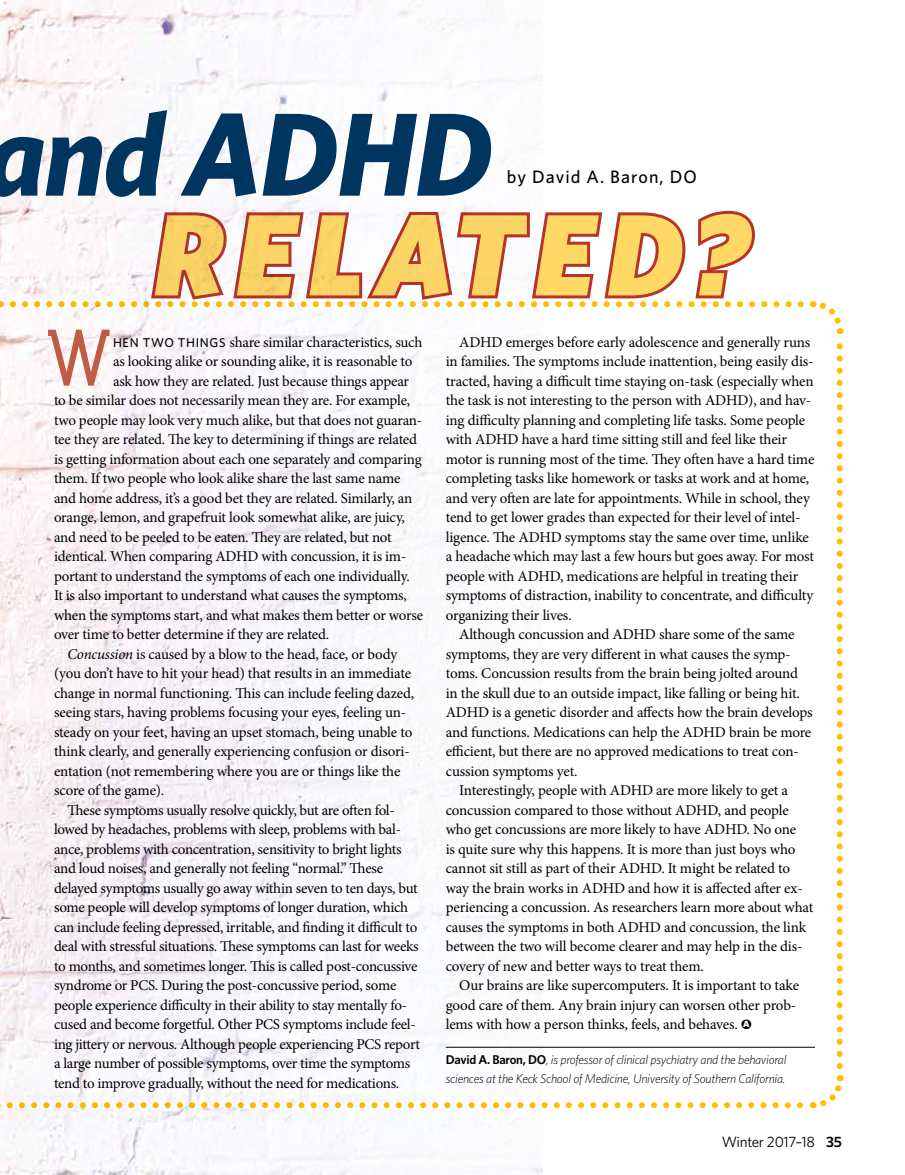
<style>
.page{position:relative;width:905px;height:1175px;background:#fff}
.page>*{position:absolute;margin:0;border:0;box-sizing:border-box;transform-origin:0 0}
.t1{font:italic 700 118.5px "Whitney";letter-spacing:-.02em;color:#003560}
.t2{font:italic 900 115.95px "Whitney";letter-spacing:.09em;color:#ffd866}
.t3{font:300 93.3px "Triplex Serif OT";color:#c25b45;scale:.9 1}
.t4{font:500 18px "Whitney";letter-spacing:.06em;color:#000}
.t5{font:15px/19.5px "Minion Pro";letter-spacing:-.015em;color:#000}
.t6{font:15px "Whitney";letter-spacing:-.02em;color:#000}
.t7{font:italic 300 12.75px/19.5px "Whitney";letter-spacing:-.02em;color:#000}
.s1{font-family:"Whitney";font-weight:500;font-size:12.75px}
.s2{font-style:italic}
.s3{font-family:"Whitney";font-weight:900;font-size:9px;color:#fff}
.s4{font-weight:600;font-style:normal}
.s5{font-weight:600}
</style>
<div class="page">
<img style="left:0;top:0;width:542px;height:1174px">
<svg style="left:0;top:1102px;width:803px;height:6px"></svg>
<svg style="left:812px;top:1075px;width:32px;height:34px"></svg>
<svg style="left:811px;top:301px;width:33px;height:765px"></svg>
<hr style="left:446px;top:1047px;width:368px;height:1px;background:#000">
<svg style="left:0;top:208px;width:800px;height:99px"></svg>
<h1 class="t1" style="left:-15px;top:83px;width:509px">and ADHD</h1>
<p class="t4" style="left:507px;top:165px;width:191px">by David A. Baron, DO</p>
<h2 class="t2" style="left:152px;top:185px;width:598px">RELATED?</h2>
<h3 class="t3" style="left:48px;top:308px;width:70px">W</h3>
<p class="t5" style="left:113px;top:332px;width:311px"><span class="s1">HEN TWO THINGS</span> share similar characteristics, such</p>
<p class="t5" style="left:113px;top:352px;width:301px">as looking alike or sounding alike, it is reasonable to</p>
<p class="t5" style="left:113px;top:371px;width:297px">ask how they are related. Just because things appear</p>
<p class="t5" style="left:54px;top:391px;width:357px">to be similar does not necessarily mean they are. For example,</p>
<p class="t5" style="left:54px;top:410px;width:370px">two people may look very much alike, but that does not guaran-</p>
<p class="t5" style="left:54px;top:430px;width:364px">tee they are related. The key to determining if things are related</p>
<p class="t5" style="left:54px;top:449px;width:369px">is getting information about each one separately and comparing</p>
<p class="t5" style="left:54px;top:469px;width:348px">them. If two people who look alike share the last same name</p>
<p class="t5" style="left:54px;top:488px;width:360px">and home address, it’s a good bet they are related. Similarly, an</p>
<p class="t5" style="left:54px;top:508px;width:352px">orange, lemon, and grapefruit look somewhat alike, are juicy,</p>
<p class="t5" style="left:54px;top:527px;width:339px">and need to be peeled to be eaten. They are related, but not</p>
<p class="t5" style="left:54px;top:547px;width:354px">identical. When comparing ADHD with concussion, it is im-</p>
<p class="t5" style="left:54px;top:566px;width:357px">portant to understand the symptoms of each one individually.</p>
<p class="t5" style="left:54px;top:586px;width:354px">It is also important to understand what causes the symptoms,</p>
<p class="t5" style="left:54px;top:605px;width:370px">when the symptoms start, and what makes them better or worse</p>
<p class="t5" style="left:54px;top:625px;width:277px">over time to better determine if they are related.</p>
<p class="t5" style="left:68px;top:644px;width:331px"><span class="s2">Concussion</span> is caused by a blow to the head, face, or body</p>
<p class="t5" style="left:54px;top:664px;width:358px">(you don’t have to hit your head) that results in an immediate</p>
<p class="t5" style="left:54px;top:683px;width:362px">change in normal functioning. This can include feeling dazed,</p>
<p class="t5" style="left:54px;top:703px;width:354px">seeing stars, having problems focusing your eyes, feeling un-</p>
<p class="t5" style="left:54px;top:722px;width:360px">steady on your feet, having an upset stomach, being unable to</p>
<p class="t5" style="left:54px;top:742px;width:357px">think clearly, and generally experiencing confusion or disori-</p>
<p class="t5" style="left:54px;top:761px;width:348px">entation (not remembering where you are or things like the</p>
<p class="t5" style="left:54px;top:781px;width:112px">score of the game).</p>
<p class="t5" style="left:68px;top:800px;width:329px">These symptoms usually resolve quickly, but are often fol-</p>
<p class="t5" style="left:54px;top:820px;width:348px">lowed by headaches, problems with sleep, problems with bal-</p>
<p class="t5" style="left:54px;top:839px;width:349px">ance, problems with concentration, sensitivity to bright lights</p>
<p class="t5" style="left:54px;top:859px;width:330px">and loud noises, and generally not feeling “normal.” These</p>
<p class="t5" style="left:54px;top:878px;width:365px">delayed symptoms usually go away within seven to ten days, but</p>
<p class="t5" style="left:54px;top:898px;width:356px">some people will develop symptoms of longer duration, which</p>
<p class="t5" style="left:54px;top:917px;width:365px">can include feeling depressed, irritable, and finding it difficult to</p>
<p class="t5" style="left:54px;top:937px;width:366px">deal with stressful situations. These symptoms can last for weeks</p>
<p class="t5" style="left:54px;top:956px;width:365px">to months, and sometimes longer. This is called post-concussive</p>
<p class="t5" style="left:54px;top:976px;width:344px">syndrome or PCS. During the post-concussive period, some</p>
<p class="t5" style="left:54px;top:995px;width:354px">people experience difficulty in their ability to stay mentally fo-</p>
<p class="t5" style="left:54px;top:1015px;width:363px">cused and become forgetful. Other PCS symptoms include feel-</p>
<p class="t5" style="left:54px;top:1034px;width:367px">ing jittery or nervous. Although people experiencing PCS report</p>
<p class="t5" style="left:54px;top:1054px;width:358px">a large number of possible symptoms, over time the symptoms</p>
<p class="t5" style="left:54px;top:1073px;width:347px">tend to improve gradually, without the need for medications.</p>
<p class="t5" style="left:446px;top:332px;width:370px;text-indent:14px">ADHD emerges before early adolescence and generally runs in families. The symptoms include inattention, being easily dis&shy;tracted, having a difficult time staying on-task (especially when the task is not interesting to the person with ADHD), and hav&shy;ing difficulty planning and completing life tasks. Some people with ADHD have a hard time sitting still and feel like their motor is running most of the time. They often have a hard time completing tasks like homework or tasks at work and at home, and very often are late for appointments. While in school, they tend to get lower grades than expected for their level of intel&shy;ligence. The ADHD symptoms stay the same over time, unlike a headache which may last a few hours but goes away. For most people with ADHD, medications are helpful in treating their symptoms of distraction, inability to concentrate, and difficulty organizing their lives.</p>
<p class="t5" style="left:459px;top:625px;width:337px">Although concussion and ADHD share some of the same</p>
<p class="t5" style="left:446px;top:644px;width:346px">symptoms, they are very different in what causes the symp-</p>
<p class="t5" style="left:446px;top:664px;width:354px">toms. Concussion results from the brain being jolted around</p>
<p class="t5" style="left:446px;top:683px;width:355px">in the skull due to an outside impact, like falling or being hit.</p>
<p class="t5" style="left:446px;top:703px;width:368px">ADHD is a genetic disorder and affects how the brain develops</p>
<p class="t5" style="left:446px;top:722px;width:367px">and functions. Medications can help the ADHD brain be more</p>
<p class="t5" style="left:446px;top:742px;width:354px">efficient, but there are no approved medications to treat con-</p>
<p class="t5" style="left:446px;top:761px;width:133px">cussion symptoms yet.</p>
<p class="t5" style="left:459px;top:781px;width:330px">Interestingly, people with ADHD are more likely to get a</p>
<p class="t5" style="left:446px;top:800px;width:344px">concussion compared to those without ADHD, and people</p>
<p class="t5" style="left:446px;top:820px;width:352px">who get concussions are more likely to have ADHD. No one</p>
<p class="t5" style="left:446px;top:839px;width:351px">is quite sure why this happens. It is more than just boys who</p>
<p class="t5" style="left:446px;top:859px;width:346px">cannot sit still as part of their ADHD. It might be related to</p>
<p class="t5" style="left:446px;top:878px;width:358px">way the brain works in ADHD and how it is affected after ex-</p>
<p class="t5" style="left:446px;top:898px;width:369px">periencing a concussion. As researchers learn more about what</p>
<p class="t5" style="left:446px;top:917px;width:362px">causes the symptoms in both ADHD and concussion, the link</p>
<p class="t5" style="left:446px;top:937px;width:358px">between the two will become clearer and may help in the dis-</p>
<p class="t5" style="left:446px;top:956px;width:260px">covery of new and better ways to treat them.</p>
<p class="t5" style="left:459px;top:976px;width:341px">Our brains are like supercomputers. It is important to take</p>
<p class="t5" style="left:446px;top:995px;width:352px">good care of them. Any brain injury can worsen other prob-</p>
<p class="t5" style="left:446px;top:1015px;width:307px">lems with how a person thinks, feels, and behaves. ●<span class="s3">A</span></p>
<p class="t7" style="left:446px;top:1049px;width:342px"><span class="s4">David A. Baron, DO</span>, is professor of clinical psychiatry and the behavioral sciences at the Keck School of Medicine, University of Southern California.</p>
<p class="t6" style="left:721px;top:1133px;width:122px">Winter 2017–18 <span class="s5">35</span></p>
</div>
